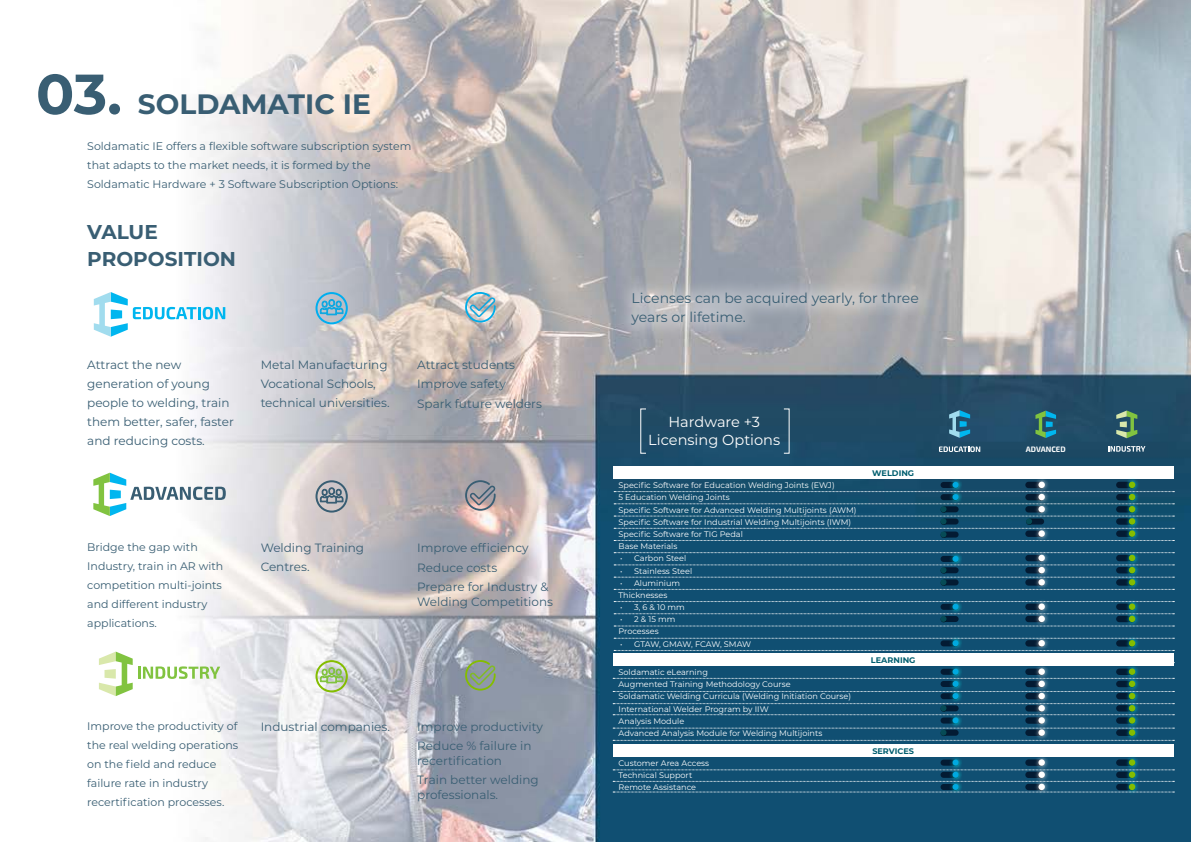
<style>
.page{position:relative;width:1191px;height:842px;background:#fff}
.page>*{position:absolute;margin:0;border:0;box-sizing:border-box;transform-origin:0 0}
.Estilo_de_párrafo_1{font:700 28px "Montserrat";color:#395e73}
.Montserrat_Regular_1{font:700 20px "Montserrat";color:#395e73}
.Montserrat_Regular_1-2{font:14.6px "Montserrat";color:#fff}
.Montserrat_Regular_1-3{font:14px/19px "Montserrat";color:#395e73}
.Montserrat_Regular_1-4{font:12px/19px "Montserrat";color:#395e73}
.Montserrat_Regular_1-5{font:11px/19px "Montserrat";color:#395e73}
.Montserrat_Regular_1-6{font:8.1px "Montserrat";color:#fff}
.Montserrat_Regular_1-7{font:700 8.1px "Montserrat";color:#005e6f}
.Montserrat_Regular_1-8{font:700 7.7px "Exo 2";color:#fff}
.s1{font-size:56.4px}
</style>
<div class="page">
<img style="left:93px;top:0;width:1097px;height:842px">
<svg style="left:1035px;top:411px;width:21px;height:27px"></svg>
<svg style="left:939px;top:446px;width:41px;height:6px"></svg>
<svg style="left:949px;top:410px;width:21px;height:28px"></svg>
<svg style="left:1108px;top:446px;width:37px;height:6px"></svg>
<svg style="left:1116px;top:410px;width:21px;height:28px"></svg>
<div style="left:613px;top:275px;width:323px;height:67px;background:#fff;opacity:.43"></div>
<div style="left:613px;top:467px;width:560px;height:12px;background:#fff"></div>
<div style="left:948px;top:478px;width:14px;height:14px;background:#0ff;opacity:.75"></div>
<div style="left:1034px;top:477px;width:15px;height:16px;background:#fff;opacity:.75"></div>
<div style="left:1124px;top:477px;width:15px;height:16px;background:#0ff;opacity:.75"></div>
<div style="left:1034px;top:550px;width:15px;height:16px;background:#115073"></div>
<div style="left:1124px;top:550px;width:15px;height:16px;background:#0f5073"></div>
<div style="left:948px;top:599px;width:14px;height:15px;background:#0f4f72"></div>
<div style="left:1034px;top:599px;width:15px;height:15px;background:#135174"></div>
<div style="left:1124px;top:599px;width:15px;height:15px;background:#0f5174"></div>
<div style="left:948px;top:636px;width:14px;height:14px;background:#0ff;opacity:.75"></div>
<div style="left:1034px;top:635px;width:15px;height:16px;background:#fff;opacity:.75"></div>
<div style="left:1124px;top:635px;width:15px;height:16px;background:#0ff;opacity:.75"></div>
<div style="left:613px;top:744px;width:560px;height:13px;background:#fff"></div>
<div style="left:948px;top:780px;width:14px;height:14px;background:#0f5073"></div>
<div style="left:1034px;top:779px;width:15px;height:16px;background:#115073"></div>
<div style="left:1124px;top:779px;width:15px;height:16px;background:#0f5073"></div>
<svg style="left:613px;top:755px;width:561px;height:38px;background:#27607e"></svg>
<svg style="left:614px;top:638px;width:560px;height:13px;background:#225c7b"></svg>
<svg style="left:614px;top:482px;width:560px;height:59px;background:#1c5572"></svg>
<svg style="left:614px;top:552px;width:560px;height:38px;background:#1e5978"></svg>
<svg style="left:614px;top:601px;width:560px;height:26px;background:#1f5979"></svg>
<div style="left:613px;top:654px;width:560px;height:12px;background:#fff"></div>
<svg style="left:613px;top:662px;width:561px;height:79px;background:#28617e"></svg>
<svg style="left:99px;top:652px;width:121px;height:44px"></svg>
<svg style="left:93px;top:473px;width:133px;height:43px"></svg>
<svg style="left:94px;top:292px;width:131px;height:45px"></svg>
<svg style="left:465px;top:292px;width:30px;height:30px"></svg>
<svg style="left:465px;top:480px;width:30px;height:31px"></svg>
<svg style="left:465px;top:660px;width:30px;height:30px"></svg>
<svg style="left:320px;top:299px;width:23px;height:16px"></svg>
<div style="left:315px;top:292px;width:33px;height:32px;border:2px solid #00aeef;border-radius:50%"></div>
<svg style="left:320px;top:487px;width:23px;height:17px"></svg>
<div style="left:315px;top:480px;width:33px;height:33px;border:2px solid #395e73;border-radius:50%"></div>
<svg style="left:320px;top:667px;width:23px;height:16px"></svg>
<div style="left:315px;top:660px;width:33px;height:32px;border:2px solid #84bd00;border-radius:50%"></div>
<p class="Estilo_de_párrafo_1" style="left:36px;top:84px;width:336px"><span class="s1">03.</span> SOLDAMATIC IE</p>
<p class="Montserrat_Regular_1-5" style="left:87px;top:136px;width:326px">Soldamatic IE offers a flexible software subscription system that adapts to the market needs, it is formed by the<br>Soldamatic Hardware + 3 Software Subscription Options:</p>
<p class="Montserrat_Regular_1" style="left:87px;top:217px;width:72px">VALUE</p>
<p class="Montserrat_Regular_1" style="left:87px;top:245px;width:150px">PROPOSITION</p>
<p class="Montserrat_Regular_1-4" style="left:87px;top:354px;width:148px">Attract the new generation of young people to welding, train them better, safer, faster and reducing costs.</p>
<p class="Montserrat_Regular_1-4" style="left:261px;top:354px;width:130px">Metal Manufacturing<br>Vocational Schools, technical universities.</p>
<p class="Montserrat_Regular_1-4" style="left:417px;top:354px;width:99px">Attract students</p>
<p class="Montserrat_Regular_1-4" style="left:417px;top:374px;width:90px">Improve safety</p>
<p class="Montserrat_Regular_1-4" style="left:417px;top:393px;width:126px">Spark future welders</p>
<p class="Montserrat_Regular_1-5" style="left:87px;top:537px;width:137px">Bridge the gap with<br>Industry, train in AR with competition multi-joints and different industry applications.</p>
<p class="Montserrat_Regular_1-4" style="left:261px;top:538px;width:105px">Welding Training<br>Centres.</p>
<p class="Montserrat_Regular_1-4" style="left:417px;top:538px;width:113px">Improve efficiency</p>
<p class="Montserrat_Regular_1-4" style="left:417px;top:557px;width:81px">Reduce costs</p>
<p class="Montserrat_Regular_1-4" style="left:417px;top:579px;width:137px;line-height:14.4px">Prepare for Industry &amp;<br>Welding Competitions</p>
<p class="Montserrat_Regular_1-5" style="left:87px;top:716px;width:152px">Improve the productivity of the real welding operations on the field and reduce failure rate in industry recertification processes.</p>
<p class="Montserrat_Regular_1-4" style="left:261px;top:717px;width:131px">Industrial companies.</p>
<p class="Montserrat_Regular_1-4" style="left:417px;top:717px;width:127px">Improve productivity</p>
<p class="Montserrat_Regular_1-4" style="left:417px;top:738px;width:116px;line-height:14.4px">Reduce % failure in recertification</p>
<p class="Montserrat_Regular_1-4" style="left:417px;top:772px;width:123px;line-height:14.4px">Train better welding professionals.</p>
<p class="Montserrat_Regular_1-3" style="left:631px;top:288px;width:289px">Licenses can be acquired yearly, for three years or lifetime.</p>
<p class="Montserrat_Regular_1-2" style="left:668px;top:412px;width:93px">Hardware +3</p>
<p class="Montserrat_Regular_1-2" style="left:648px;top:429px;width:133px">Licensing Options</p>
<p class="Montserrat_Regular_1-6" style="left:618px;top:480px;width:218px">Specific Software for Education Welding Joints (EWJ)</p>
<p class="Montserrat_Regular_1-6" style="left:618px;top:492px;width:113px">5 Education Welding Joints</p>
<p class="Montserrat_Regular_1-6" style="left:618px;top:504px;width:239px">Specific Software for Advanced Welding Multijoints (AWM)</p>
<p class="Montserrat_Regular_1-6" style="left:618px;top:516px;width:234px">Specific Software for Industrial Welding Multijoints (IWM)</p>
<p class="Montserrat_Regular_1-6" style="left:618px;top:528px;width:126px">Specific Software for TIG Pedal</p>
<p class="Montserrat_Regular_1-6" style="left:618px;top:541px;width:60px">Base Materials</p>
<p class="Montserrat_Regular_1-6" style="left:620px;top:553px;width:68px">• Carbon Steel</p>
<p class="Montserrat_Regular_1-6" style="left:620px;top:565px;width:74px">• Stainless Steel</p>
<p class="Montserrat_Regular_1-6" style="left:620px;top:577px;width:61px">• Aluminium</p>
<p class="Montserrat_Regular_1-6" style="left:618px;top:589px;width:50px">Thicknesses</p>
<p class="Montserrat_Regular_1-6" style="left:620px;top:602px;width:66px">• 3, 6 &amp; 10 mm</p>
<p class="Montserrat_Regular_1-6" style="left:620px;top:614px;width:57px">• 2 &amp; 15 mm</p>
<p class="Montserrat_Regular_1-6" style="left:618px;top:626px;width:42px">Processes</p>
<p class="Montserrat_Regular_1-6" style="left:620px;top:638px;width:133px">• GTAW, GMAW, FCAW, SMAW</p>
<p class="Montserrat_Regular_1-6" style="left:618px;top:667px;width:91px">Soldamatic eLearning</p>
<p class="Montserrat_Regular_1-6" style="left:618px;top:679px;width:173px">Augmented Training Methodology Course</p>
<p class="Montserrat_Regular_1-6" style="left:618px;top:691px;width:234px">Soldamatic Welding Curricula (Welding Initiation Course)</p>
<p class="Montserrat_Regular_1-6" style="left:618px;top:703px;width:152px">International Welder Program by IIW</p>
<p class="Montserrat_Regular_1-6" style="left:618px;top:715px;width:67px">Analysis Module</p>
<p class="Montserrat_Regular_1-6" style="left:618px;top:727px;width:205px">Advanced Analysis Module for Welding Multijoints</p>
<p class="Montserrat_Regular_1-6" style="left:618px;top:757px;width:92px">Customer Area Access</p>
<p class="Montserrat_Regular_1-6" style="left:618px;top:770px;width:75px">Technical Support</p>
<p class="Montserrat_Regular_1-6" style="left:618px;top:782px;width:79px">Remote Assistance</p>
<p class="Montserrat_Regular_1-7" style="left:872px;top:467px;width:43px">WELDING</p>
<p class="Montserrat_Regular_1-7" style="left:871px;top:654px;width:46px">LEARNING</p>
<p class="Montserrat_Regular_1-7" style="left:872px;top:745px;width:43px">SERVICES</p>
<p class="Montserrat_Regular_1-8" style="left:1026px;top:444px;width:41px">ADVANCED</p>
</div>
